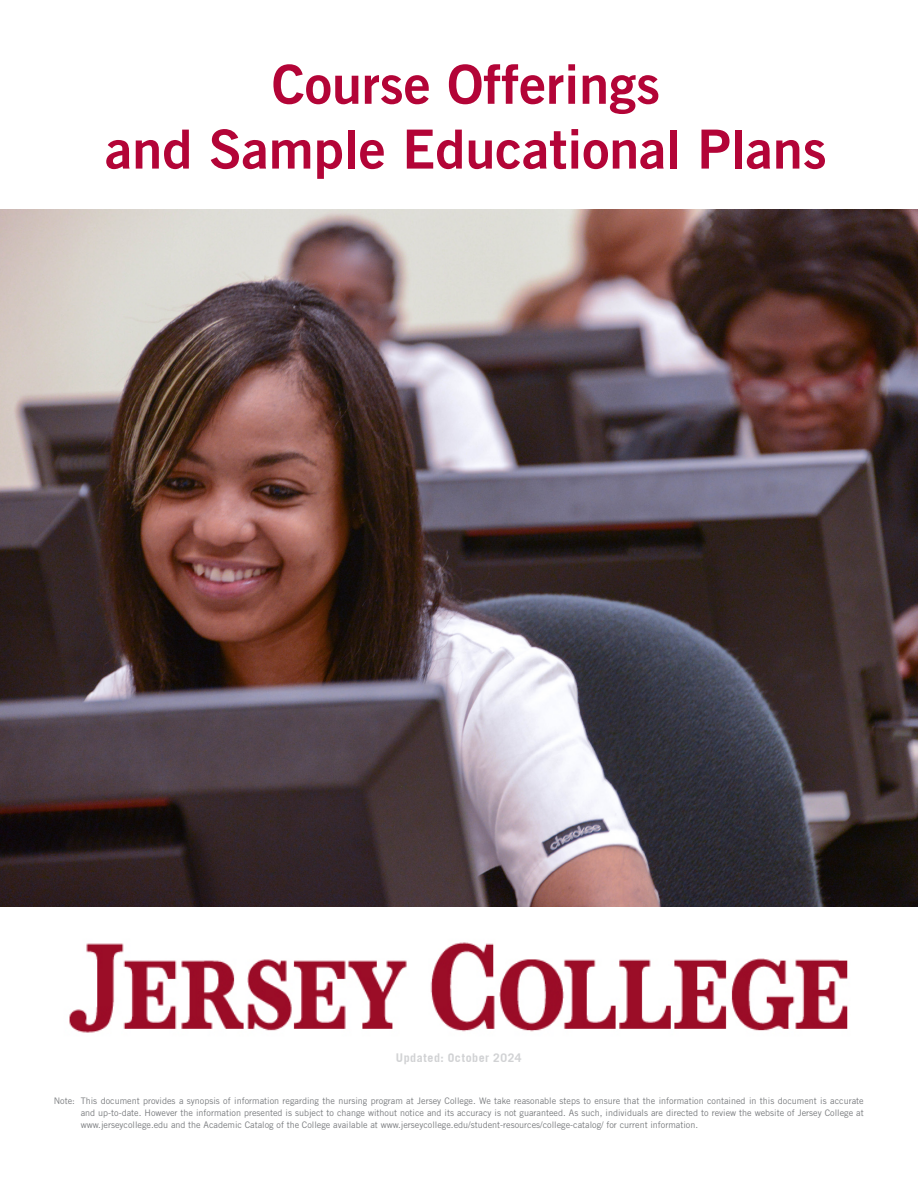
<style>
.page{position:relative;width:918px;height:1188px;background:#fff}
.page>*{position:absolute;margin:0;border:0;box-sizing:border-box;transform-origin:0 0}
.t1{font:54px/64.8px "Trade Gothic LT Pro Bd 2";color:#b30437;text-align:center}
.t2{font:700 12px "Trade Gothic";letter-spacing:.045em;color:#d1d2d4}
.t3{font:9px/12px "Trade Gothic LT Pro";color:#7a7c7f;text-align:justify}
</style>
<div class="page">
<img style="left:0;top:210px;width:918px;height:697px">
<img style="left:69px;top:942px;width:779px;height:91px">
<h1 class="t1" style="left:105px;top:51px;width:723px">Course Offerings<br>and Sample Educational Plans</h1>
<h2 class="t2" style="left:396px;top:1050px;width:127px">Updated: October 2024</h2>
<p class="t3" style="left:81px;top:1095px;width:784px;text-indent:-27px">Note: This document provides a synopsis of information regarding the nursing program at Jersey College. We take reasonable steps to ensure that the information contained in this document is accurate and up-to-date. However the information presented is subject to change without notice and its accuracy is not guaranteed. As such, individuals are directed to review the website of Jersey College at www.jerseycollege.edu and the Academic Catalog of the College available at www.jerseycollege.edu/student-resources/college-catalog/ for current information.</p>
</div>
